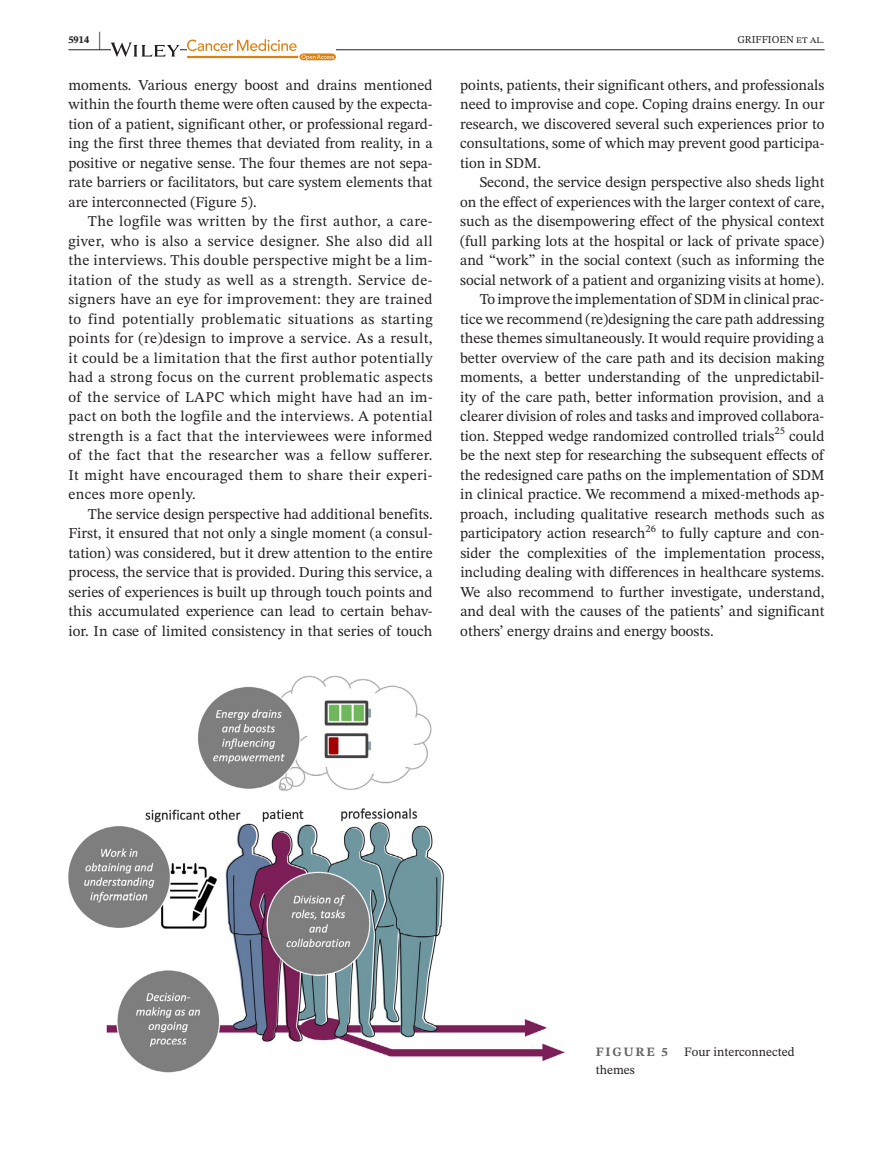
<style>
.page{position:relative;width:893px;height:1174px;background:#fff}
.page>*{position:absolute;margin:0;border:0;box-sizing:border-box;transform-origin:0 0}
.t1{font:15px/19.5px "STIX Two Text";color:#231f20;text-align:justify}
.t2{font:12.75px "STIX Two Text";color:#231f20}
.t3{font:700 12.75px "STIX Two Text";letter-spacing:.14em;color:#636366}
.t4{font:10.5px "STIX Two Text";color:#231f20}
.t5{font:700 10.5px "STIX Two Text";color:#231f20}
.s1{font-size:21px}
</style>
<div class="page">
<hr style="left:68px;top:49px;width:756px;height:1px;background:#231f20">
<svg style="left:111px;top:43px;width:68px;height:14px"></svg>
<svg style="left:187px;top:39px;width:149px;height:21px"></svg>
<img style="left:68px;top:676px;width:497px;height:397px">
<p class="t5" style="left:68px;top:32px;width:34px">5914 <span class="s1">|</span></p>
<p class="t4" style="left:737px;top:32px;width:89px">GRIFFIOEN et al.</p>
<p class="t1" style="left:68px;top:75px;width:366px">moments. Various energy boost and drains mentioned within the fourth theme were often caused by the expecta&shy;tion of a patient, significant other, or professional regard&shy;ing the first three themes that deviated from reality, in a positive or negative sense. The four themes are not sepa&shy;rate barriers or facilitators, but care system elements that are interconnected (Figure 5).</p>
<p class="t1" style="left:68px;top:211px;width:366px;text-indent:20px">The logfile was written by the first author, a care&shy;giver, who is also a service designer. She also did all the interviews. This double perspective might be a lim&shy;itation of the study as well as a strength. Service de&shy;signers have an eye for improvement: they are trained to find potentially problematic situations as starting points for (re)design to improve a service. As a result, it could be a limitation that the first author potentially had a strong focus on the current problematic aspects of the service of LAPC which might have had an im&shy;pact on both the logfile and the interviews. A potential strength is a fact that the interviewees were informed of the fact that the researcher was a fellow sufferer.<br>It might have encouraged them to share their experi&shy;ences more openly.</p>
<p class="t1" style="left:68px;top:504px;width:366px;text-indent:19px">The service design perspective had additional benefits.<br>First, it ensured that not only a single moment (a consul&shy;tation) was considered, but it drew attention to the entire process, the service that is provided. During this service, a series of experiences is built up through touch points and this accumulated experience can lead to certain behav&shy;ior. In case of limited consistency in that series of touch</p>
<p class="t1" style="left:460px;top:75px;width:366px">points, patients, their significant others, and professionals need to improvise and cope. Coping drains energy. In our research, we discovered several such experiences prior to consultations, some of which may prevent good participa&shy;tion in SDM.</p>
<p class="t1" style="left:480px;top:172px;width:346px">Second, the service design perspective also sheds light</p>
<p class="t1" style="left:460px;top:192px;width:366px">on the effect of experiences with the larger context of care,</p>
<p class="t1" style="left:460px;top:211px;width:366px">such as the disempowering effect of the physical context</p>
<p class="t1" style="left:460px;top:231px;width:366px">(full parking lots at the hospital or lack of private space)</p>
<p class="t1" style="left:460px;top:250px;width:366px">and “work” in the social context (such as informing the</p>
<p class="t1" style="left:460px;top:270px;width:366px">social network of a patient and organizing visits at home).</p>
<p class="t1" style="left:480px;top:289px;width:346px">To improve the implementation of SDMin clinical prac-</p>
<p class="t1" style="left:460px;top:309px;width:366px">tice we recommend (re)designing the care path addressing</p>
<p class="t1" style="left:460px;top:328px;width:366px">these themes simultaneously. It would require providing a</p>
<p class="t1" style="left:460px;top:348px;width:366px">better overview of the care path and its decision making</p>
<p class="t1" style="left:460px;top:367px;width:366px">moments, a better understanding of the unpredictabil-</p>
<p class="t1" style="left:460px;top:387px;width:366px">ity of the care path, better information provision, and a</p>
<p class="t1" style="left:460px;top:406px;width:366px">clearer division of roles and tasks and improved collabora-</p>
<p class="t1" style="left:460px;top:426px;width:366px">tion. Stepped wedge randomized controlled trials<sup>25</sup> could</p>
<p class="t1" style="left:460px;top:445px;width:365px">be the next step for researching the subsequent effects of</p>
<p class="t1" style="left:460px;top:465px;width:366px">the redesigned care paths on the implementation of SDM</p>
<p class="t1" style="left:460px;top:484px;width:366px">in clinical practice. We recommend a mixed-methods ap-</p>
<p class="t1" style="left:460px;top:504px;width:366px">proach, including qualitative research methods such as</p>
<p class="t1" style="left:460px;top:523px;width:187px">participatory action research</p>
<p class="t4" style="left:646px;top:520px;width:12px">26</p>
<p class="t1" style="left:460px;top:523px;width:366px;text-indent:201px">to fully capture and con&shy;sider the complexities of the implementation process, including dealing with differences in healthcare systems.<br>We also recommend to further investigate, understand, and deal with the causes of the patients’ and significant others’ energy drains and energy boosts.</p>
<p class="t3" style="left:596px;top:1042px;width:74px">FIGURE 5</p>
<p class="t2" style="left:684px;top:1042px;width:112px">Four interconnected</p>
<p class="t2" style="left:596px;top:1060px;width:41px">themes</p>
</div>
